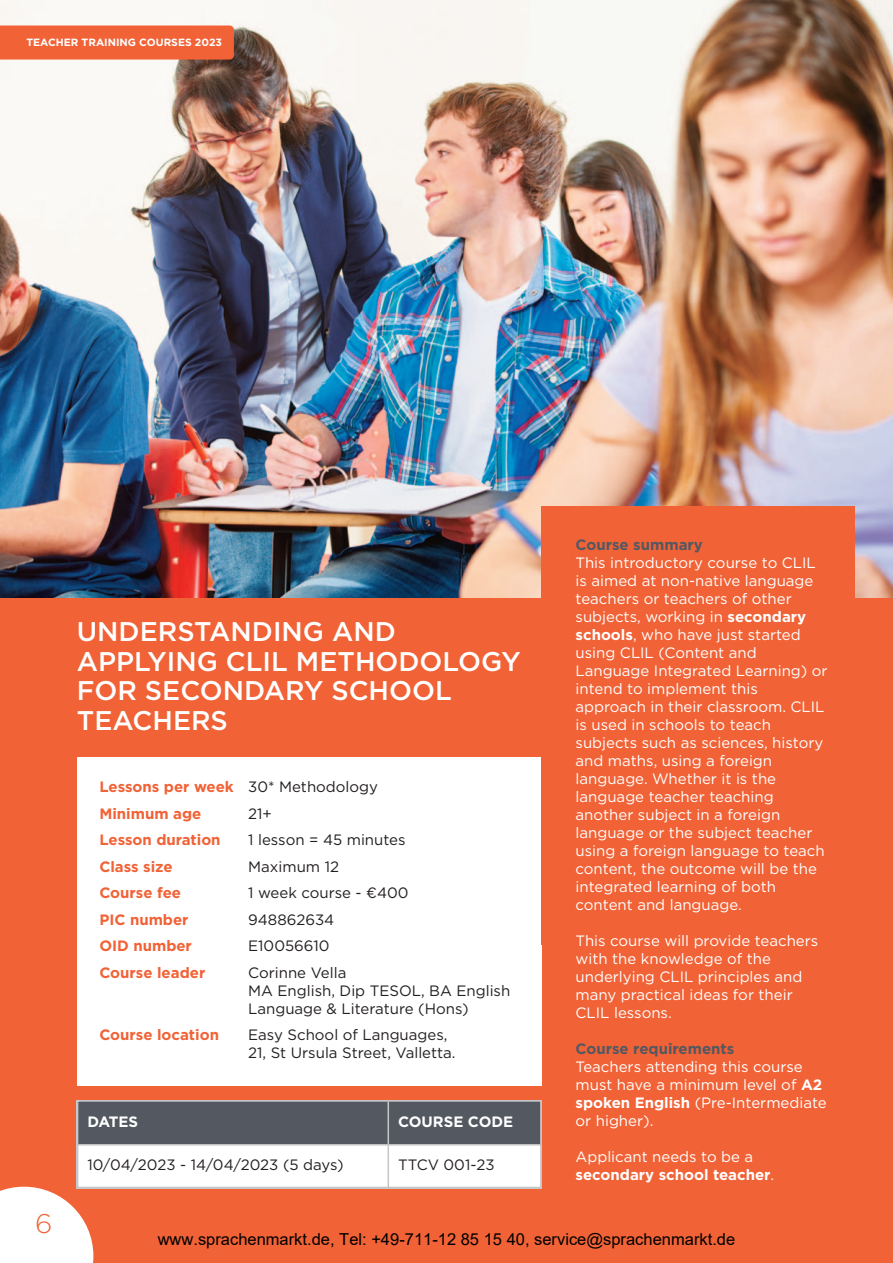
<style>
.page{position:relative;width:893px;height:1263px;background:#f16236}
.page>*{position:absolute;margin:0;border:0;box-sizing:border-box;transform-origin:0 0}
.t1{font:500 27px/29.4px "Gotham";color:#fff}
.t2{font:300 27px "Gotham";color:#f16236}
.t3{font:16.5px "Arial";color:#000}
.t4{font:15px/18px "Gotham";color:#fff}
.t5{font:15px/18px "Gotham";color:#231f20}
.t6{font:700 15px "Gotham";color:#f16236}
.t7{font:700 15px/18px "Gotham";color:#fff}
.t8{font:700 15px "Gotham";color:#535861}
.t9{font:700 10.5px "Gotham";color:#fff}
.s1{font-weight:400;color:#231f20}
.s2{font-weight:700}
.s3{font-weight:400}
</style>
<div class="page">
<img style="left:0;top:0;width:893px;height:598px">
<svg style="left:0;top:26px;width:234px;height:34px"></svg>
<div style="left:77px;top:758px;width:465px;height:328px;background:#fff"></div>
<svg style="left:0;top:1100px;width:542px;height:163px"></svg>
<hr style="left:388px;top:1102px;width:1px;height:85px;background:#c4c6c7">
<hr style="left:78px;top:1144px;width:310px;height:1px;background:#c4c6c7">
<hr style="left:389px;top:1144px;width:151px;height:1px;background:#c4c6c7">
<div style="left:542px;top:507px;width:313px;height:438px;background:#f16236"></div>
<p class="t9" style="left:26px;top:39px;width:197px">TEACHER TRAINING COURSES 2023</p>
<p class="t1" style="left:77px;top:617px;width:445px">UNDERSTANDING AND<br>APPLYING CLIL METHODOLOGY<br>FOR SECONDARY SCHOOL<br>TEACHERS</p>
<p class="t6" style="left:99px;top:781px;width:280px">Lessons per week <span class="s1">30* Methodology</span></p>
<p class="t6" style="left:99px;top:808px;width:103px">Minimum age</p>
<p class="t5" style="left:248px;top:806px;width:25px">21+</p>
<p class="t6" style="left:99px;top:834px;width:123px">Lesson duration</p>
<p class="t5" style="left:248px;top:832px;width:159px">1 lesson = 45 minutes</p>
<p class="t6" style="left:99px;top:861px;width:75px">Class size</p>
<p class="t5" style="left:248px;top:859px;width:92px">Maximum 12</p>
<p class="t6" style="left:99px;top:887px;width:83px">Course fee</p>
<p class="t5" style="left:248px;top:885px;width:162px">1 week course - €400</p>
<p class="t6" style="left:99px;top:914px;width:91px">PIC number</p>
<p class="t5" style="left:248px;top:912px;width:88px">948862634</p>
<p class="t6" style="left:99px;top:940px;width:94px">OID number</p>
<p class="t5" style="left:248px;top:938px;width:83px">E10056610</p>
<p class="t6" style="left:99px;top:967px;width:107px">Course leader</p>
<p class="t5" style="left:248px;top:965px;width:264px">Corinne Vella<br>MA English, Dip TESOL, BA English<br>Language &amp; Literature (Hons)</p>
<p class="t6" style="left:99px;top:1029px;width:121px">Course location</p>
<p class="t5" style="left:248px;top:1027px;width:209px">Easy School of Languages,<br>21, St Ursula Street, Valletta.</p>
<p class="t7" style="left:87px;top:1114px;width:52px">DATES</p>
<p class="t7" style="left:398px;top:1114px;width:117px">COURSE CODE</p>
<p class="t5" style="left:87px;top:1156px;width:258px">10/04/2023 - 14/04/2023 (5 days)</p>
<p class="t5" style="left:398px;top:1156px;width:98px">TTCV 001-23</p>
<p class="t8" style="left:576px;top:539px;width:129px">Course summary</p>
<p class="t4" style="left:576px;top:555px;width:254px">This introductory course to CLIL is aimed at non-native language teachers or teachers of other subjects, working in <span class="s2">secondary schools</span>, who have just started using CLIL (Content and<br>Language Integrated Learning) or intend to implement this approach in their classroom. CLIL is used in schools to teach subjects such as sciences, history and maths, using a foreign language. Whether it is the language teacher teaching another subject in a foreign language or the subject teacher using a foreign language to teach content, the outcome will be the integrated learning of both content and language.</p>
<p class="t4" style="left:576px;top:933px;width:244px">This course will provide teachers with the knowledge of the underlying CLIL principles and many practical ideas for their<br>CLIL lessons.</p>
<p class="t8" style="left:576px;top:1043px;width:160px">Course requirements</p>
<p class="t4" style="left:576px;top:1059px;width:253px">Teachers attending this course must have a minimum level of <span class="s2">A2 spoken English</span> (Pre-Intermediate or higher).</p>
<p class="t7" style="left:576px;top:1149px;width:200px"><span class="s3">Applicant needs to be a </span>secondary school teacher<span class="s3">.</span></p>
<p class="t2" style="left:35px;top:1208px;width:19px">6</p>
<p class="t3" style="left:158px;top:1228px;width:579px">www.sprachenmarkt.de, Tel: +49-711-12 85 15 40, service@sprachenmarkt.de</p>
</div>
